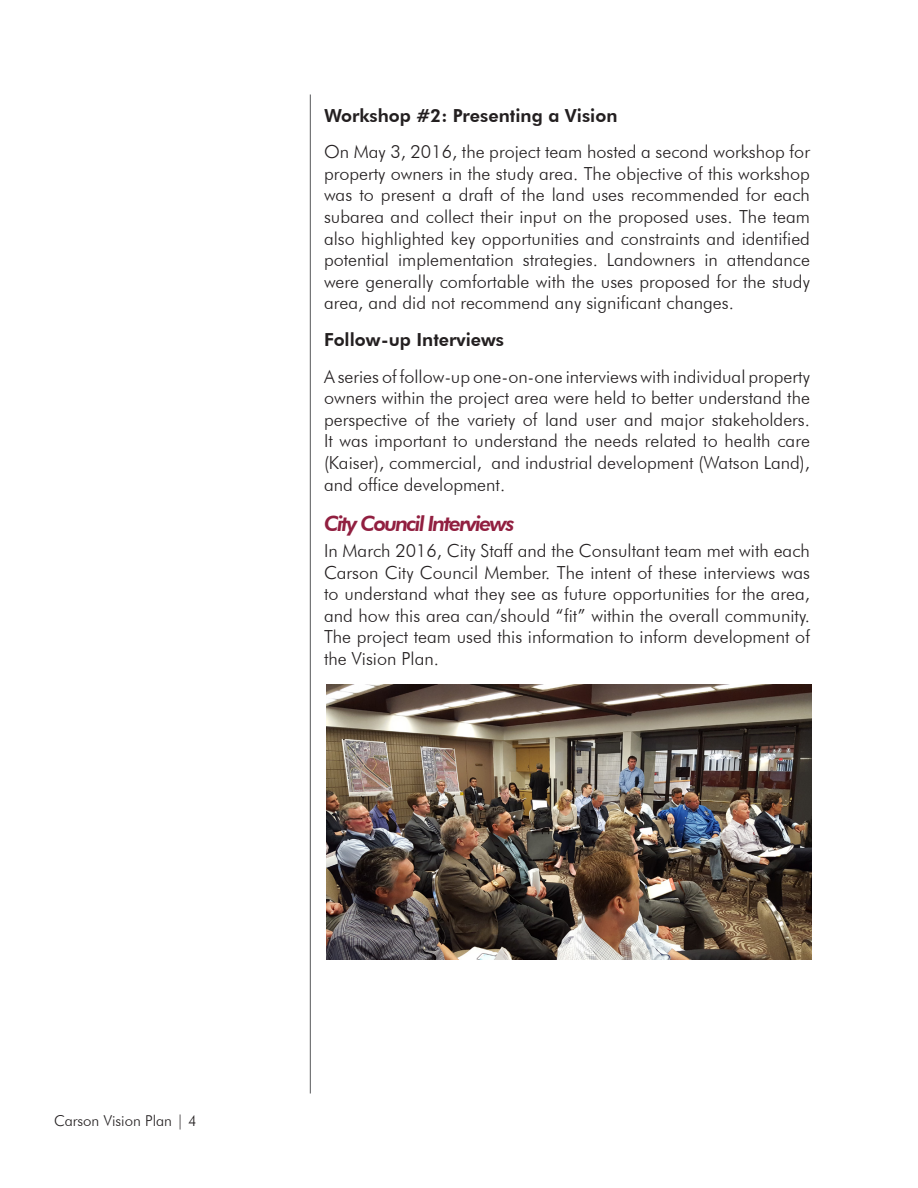
<style>
.page{position:relative;width:918px;height:1188px;background:#fff}
.page>*{position:absolute;margin:0;border:0;box-sizing:border-box;transform-origin:0 0}
.Heading_3{font:italic 800 21px "Futura BT";letter-spacing:-.08em;color:#911f40}
.Body_Text{font:300 18px/21.6px "Futura BT";color:#231f20;text-align:justify}
.Body_Text-2{font:800 18px "Futura BT";color:#231f20}
.t1{font:300 15px "Futura BT";color:#231f20}
</style>
<div class="page">
<hr style="left:310px;top:94px;width:1px;height:1000px;background:#57585a">
<img style="left:326px;top:685px;width:486px;height:275px">
<p class="Body_Text-2" style="left:324px;top:104px;width:295px">Workshop #2: Presenting a Vision</p>
<p class="Body_Text" style="left:324px;top:141px;width:488px">On May 3, 2016, the project team hosted a second workshop for property owners in the study area. The objective of this workshop was to present a draft of the land uses recommended for each subarea and collect their input on the proposed uses. The team also highlighted key opportunities and constraints and identified potential implementation strategies. Landowners in attendance were generally comfortable with the uses proposed for the study area, and did not recommend any significant changes.</p>
<p class="Body_Text-2" style="left:324px;top:329px;width:182px">Follow-up Interviews</p>
<p class="Body_Text" style="left:324px;top:365px;width:488px">A series of follow-up one-on-one interviews with individual property owners within the project area were held to better understand the perspective of the variety of land user and major stakeholders.<br>It was important to understand the needs related to health care (Kaiser), commercial, and industrial development (Watson Land), and office development.</p>
<p class="Heading_3" style="left:324px;top:511px;width:193px">City Council Interviews</p>
<p class="Body_Text" style="left:324px;top:540px;width:488px">In March 2016, City Staff and the Consultant team met with each Carson City Council Member. The intent of these interviews was to understand what they see as future opportunities for the area, and how this area can/should “fit” within the overall community.<br>The project team used this information to inform development of the Vision Plan.</p>
<p class="t1" style="left:54px;top:1112px;width:144px">Carson Vision Plan | 4</p>
</div>
